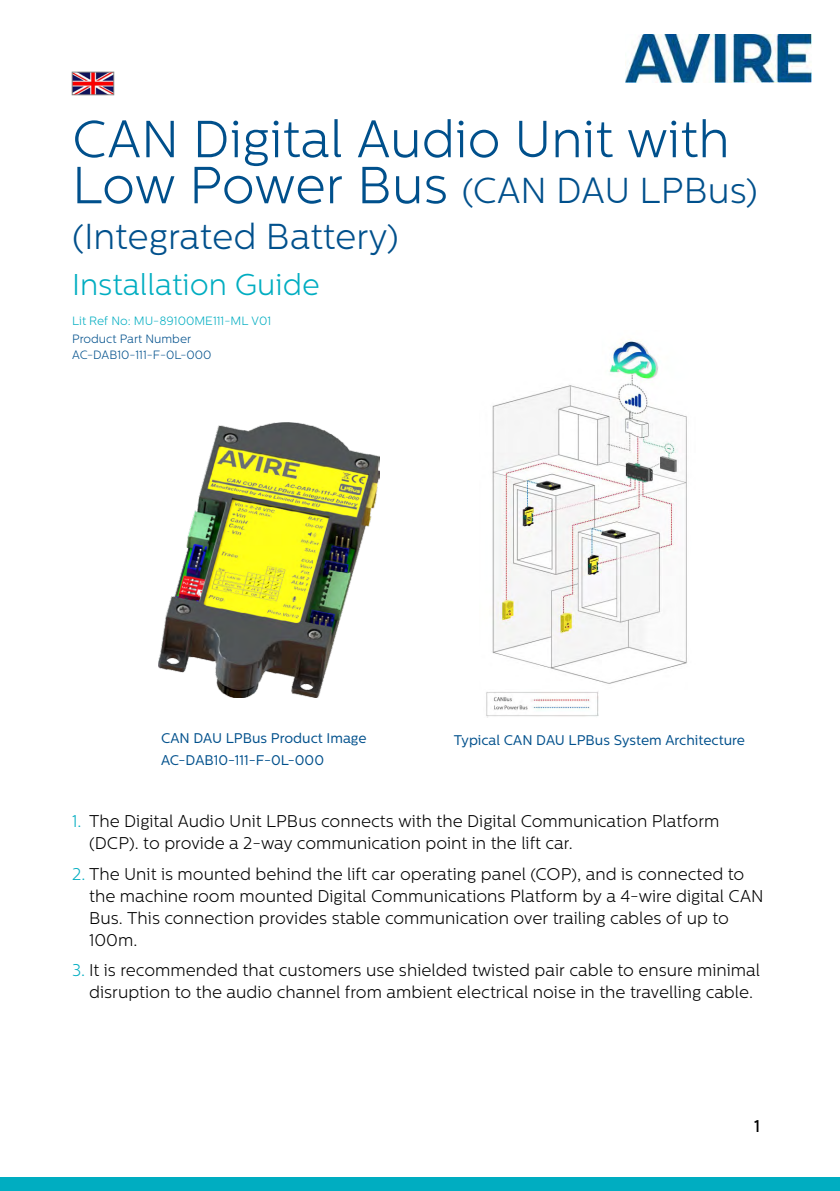
<style>
.page{position:relative;width:840px;height:1191px;background:#fff}
.page>*{position:absolute;margin:0;border:0;box-sizing:border-box;transform-origin:0 0}
.t1{font:300 52px "Centrale Sans";color:#00508c}
.t2{font:300 36px/46px "Centrale Sans";color:#00508c}
.t3{font:300 30px "Centrale Sans";color:#00adc1}
.t4{font:300 17px/22px "Centrale Sans";color:#000}
.t5{font:500 17px "Centrale Sans";color:#000}
.t6{font:14px "Centrale Sans";color:#00508c}
.t7{font:300 12px/16px "Centrale Sans";color:#00508c}
.t8{font:300 12px "Centrale Sans";color:#00adc1}
.s1{font-size:52px}
.s2{color:#00adc1}
</style>
<div class="page">
<div style="left:0;top:1176px;width:839px;height:15px;background:#00adc1"></div>
<img style="left:625px;top:34px;width:186px;height:49px">
<img style="left:74px;top:74px;width:38px;height:19px">
<div style="left:72px;top:72px;width:42px;height:23px;border:1px solid #878787"></div>
<img style="left:492px;top:339px;width:195px;height:345px">
<img style="left:486px;top:691px;width:112px;height:26px">
<img style="left:159px;top:422px;width:220px;height:276px">
<h1 class="t1" style="left:72px;top:110px;width:659px">CAN Digital Audio Unit with</h1>
<h2 class="t2" style="left:72px;top:167px;width:687px"><span class="s1">Low Power Bus</span> (CAN DAU LPBus) (Integrated Battery)</h2>
<h3 class="t3" style="left:72px;top:268px;width:249px">Installation Guide</h3>
<p class="t8" style="left:72px;top:314px;width:200px">Lit Ref No: MU-89100ME111-ML V01</p>
<p class="t7" style="left:72px;top:330px;width:141px">Product Part Number<br>AC-DAB10-111-F-0L-000</p>
<p class="t6" style="left:161px;top:730px;width:207px">CAN DAU LPBus Product Image</p>
<p class="t6" style="left:453px;top:732px;width:292px">Typical CAN DAU LPBus System Architecture</p>
<p class="t6" style="left:161px;top:752px;width:164px">AC-DAB10-111-F-0L-000</p>
<p class="t4" style="left:89px;top:810px;width:631px;text-indent:-17px"><span class="s2">1.</span> The Digital Audio Unit LPBus connects with the Digital Communication Platform (DCP). to provide a 2-way communication point in the lift car.</p>
<p class="t4" style="left:89px;top:863px;width:675px;text-indent:-17px"><span class="s2">2.</span> The Unit is mounted behind the lift car operating panel (COP), and is connected to the machine room mounted Digital Communications Platform by a 4-wire digital CAN Bus. This connection provides stable communication over trailing cables of up to 100m.</p>
<p class="t4" style="left:72px;top:959px;width:689px;text-align:center"><span class="s2">3.</span> It is recommended that customers use shielded twisted pair cable to ensure minimal disruption to the audio channel from ambient electrical noise in the travelling cable.</p>
<p class="t5" style="left:753px;top:1116px;width:7px">1</p>
</div>
